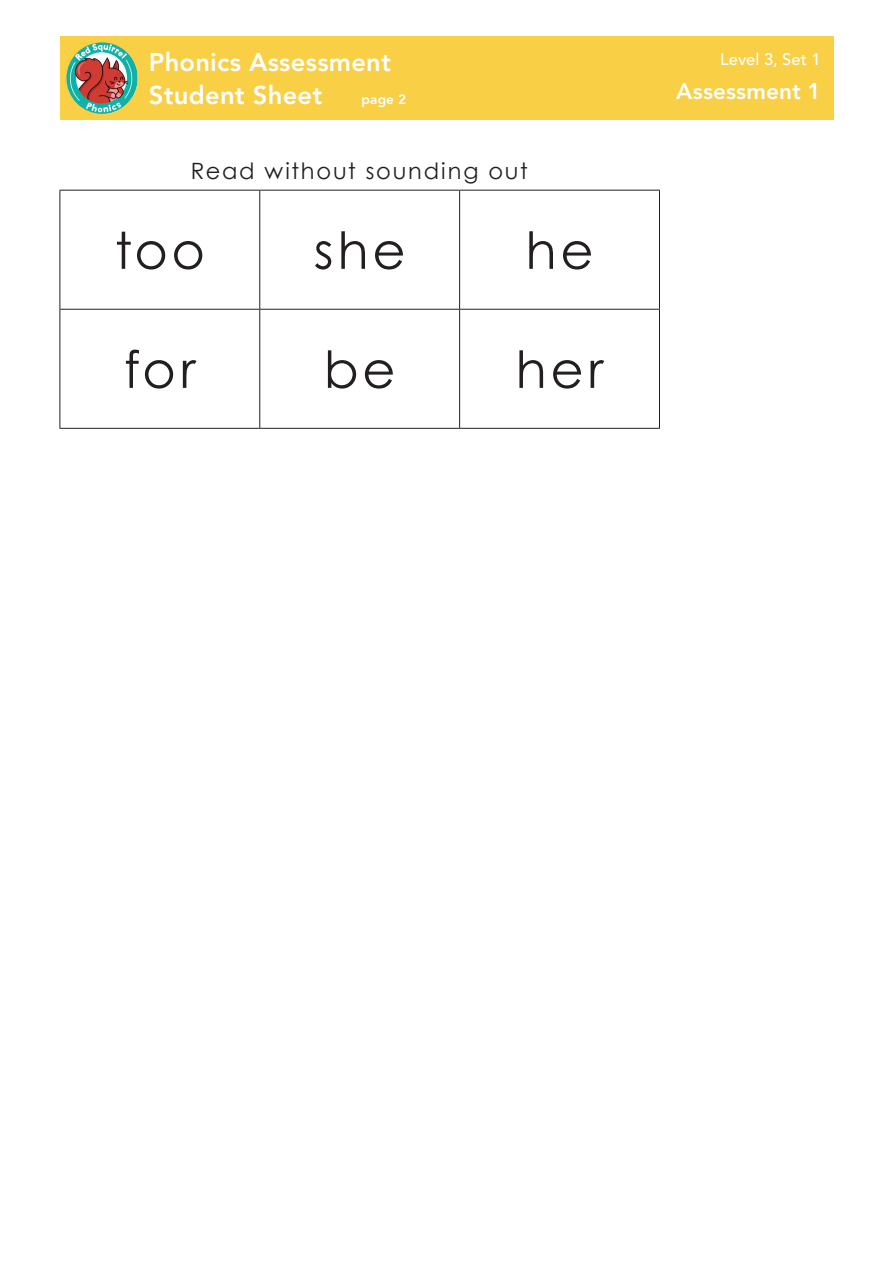
<style>
.page{position:relative;width:893px;height:1263px;background:#fff}
.page>*{position:absolute;margin:0;border:0;box-sizing:border-box;transform-origin:0 0}
.t1{font:51px "Century Gothic";letter-spacing:.075em;color:#231f20}
.t2{font:800 25.5px/32.2px "Avenir LT Std";letter-spacing:.01em;color:#fff}
.t3{font:22.5px "Century Gothic";letter-spacing:.08em;color:#231f20}
.t4{font:800 22.5px "Avenir LT Std";letter-spacing:.005em;color:#fff}
.t5{font:500 16.5px "Avenir LT Std";letter-spacing:.01em;color:#fff}
.t6{font:800 13.5px "Avenir LT Std";color:#fff}
</style>
<div class="page">
<div style="left:60px;top:36px;width:773px;height:84px;background:#f9cf45"></div>
<img style="left:66px;top:42px;width:72px;height:72px">
<hr style="left:60px;top:190px;width:200px;height:1px;background:#231f20">
<hr style="left:60px;top:191px;width:1px;height:118px;background:#231f20">
<hr style="left:260px;top:190px;width:200px;height:1px;background:#231f20">
<hr style="left:259px;top:191px;width:1px;height:118px;background:#231f20">
<hr style="left:460px;top:190px;width:200px;height:1px;background:#231f20">
<hr style="left:459px;top:191px;width:1px;height:118px;background:#231f20">
<hr style="left:659px;top:191px;width:1px;height:118px;background:#231f20">
<hr style="left:60px;top:309px;width:200px;height:1px;background:#231f20">
<hr style="left:60px;top:310px;width:1px;height:118px;background:#231f20">
<hr style="left:260px;top:309px;width:200px;height:1px;background:#231f20">
<hr style="left:259px;top:310px;width:1px;height:118px;background:#231f20">
<hr style="left:460px;top:309px;width:200px;height:1px;background:#231f20">
<hr style="left:459px;top:310px;width:1px;height:118px;background:#231f20">
<hr style="left:659px;top:310px;width:1px;height:118px;background:#231f20">
<hr style="left:60px;top:428px;width:200px;height:1px;background:#231f20">
<hr style="left:260px;top:428px;width:200px;height:1px;background:#231f20">
<hr style="left:460px;top:428px;width:200px;height:1px;background:#231f20">
<p class="t2" style="left:149px;top:46px;width:244px">Phonics Assessment<br>Student Sheet</p>
<p class="t6" style="left:362px;top:91px;width:46px">page 2</p>
<p class="t3" style="left:191px;top:157px;width:338px">Read without sounding out</p>
<h1 class="t1" style="left:115px;top:219px;width:92px">too</h1>
<h1 class="t1" style="left:314px;top:219px;width:93px">she</h1>
<h1 class="t1" style="left:525px;top:219px;width:70px">he</h1>
<h1 class="t1" style="left:124px;top:338px;width:73px">for</h1>
<h1 class="t1" style="left:324px;top:338px;width:73px">be</h1>
<h1 class="t1" style="left:516px;top:338px;width:89px">her</h1>
<p class="t5" style="left:720px;top:49px;width:102px">Level 3, Set 1</p>
<p class="t4" style="left:676px;top:78px;width:146px">Assessment 1</p>
</div>
